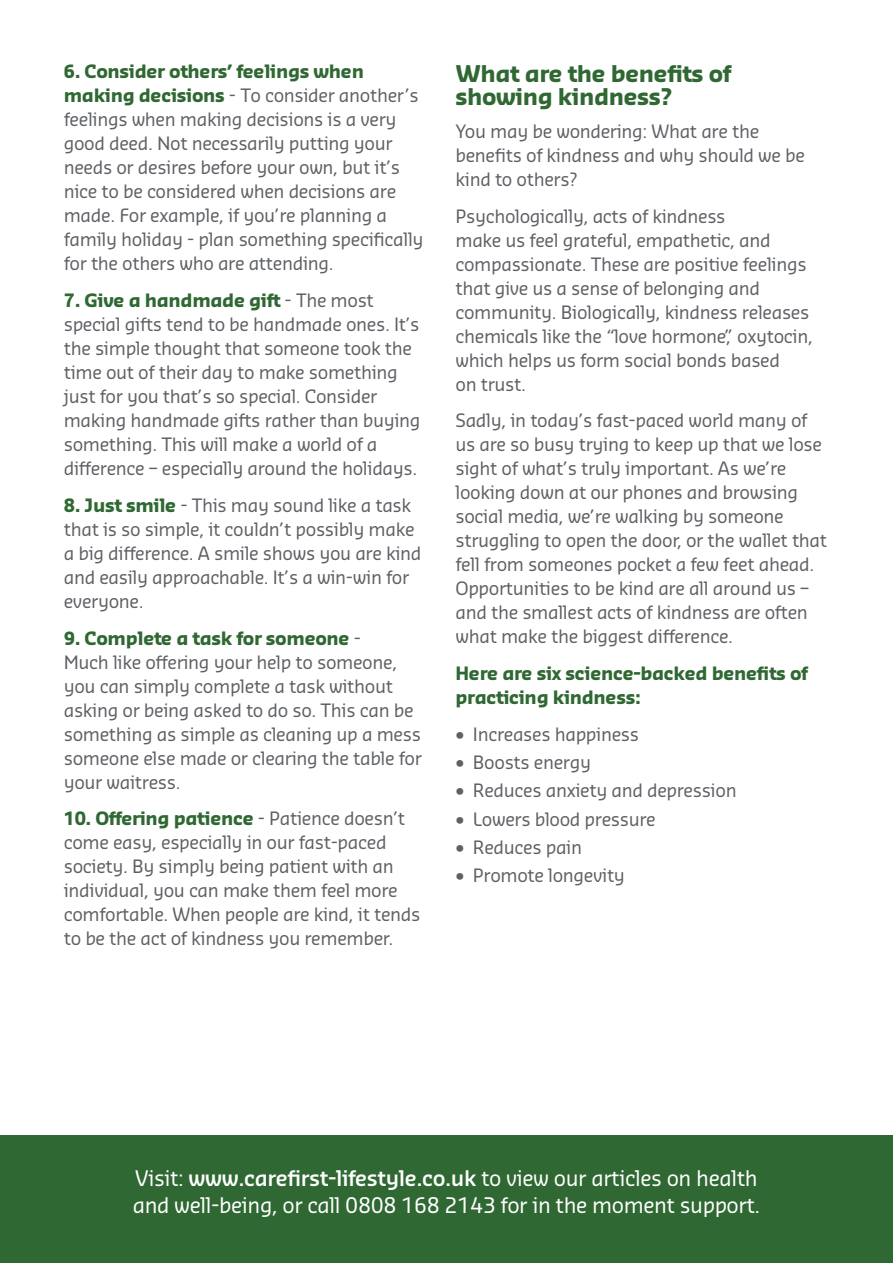
<style>
.page{position:relative;width:893px;height:1263px;background:#fff}
.page>*{position:absolute;margin:0;border:0;box-sizing:border-box;transform-origin:0 0}
.t1{font:700 22.5px/23.2px "Sansa Pro";letter-spacing:-.02em;color:#2f6832}
.t2{font:21px/27px "Sansa Pro";letter-spacing:-.02em;color:#fff}
.t3{font:18px/24px "Sansa Pro";letter-spacing:-.02em;color:#5e6165}
.t4{font:700 18px/24px "Sansa Pro";letter-spacing:-.02em;color:#2f6832}
.s1{font-weight:700;color:#2f6832}
.s2{font-weight:600}
</style>
<div class="page">
<div style="left:0;top:1135px;width:893px;height:128px;background:#2f6832"></div>
<p class="t3" style="left:64px;top:59px;width:361px"><span class="s1">6. Consider others’ feelings when making decisions</span> - To consider another’s feelings when making decisions is a very good deed. Not necessarily putting your needs or desires before your own, but it’s nice to be considered when decisions are made. For example, if you’re planning a family holiday - plan something specifically for the others who are attending.</p>
<p class="t3" style="left:64px;top:288px;width:358px"><span class="s1">7. Give a handmade gift</span> - The most special gifts tend to be handmade ones. It’s the simple thought that someone took the time out of their day to make something just for you that’s so special. Consider making handmade gifts rather than buying something. This will make a world of a difference – especially around the holidays.</p>
<p class="t3" style="left:64px;top:493px;width:359px"><span class="s1">8. Just smile</span> - This may sound like a task that is so simple, it couldn’t possibly make a big difference. A smile shows you are kind and easily approachable. It’s a win-win for everyone.</p>
<p class="t3" style="left:64px;top:625px;width:360px"><span class="s1">9. Complete a task for someone</span> -<br>Much like offering your help to someone, you can simply complete a task without asking or being asked to do so. This can be something as simple as cleaning up a mess someone else made or clearing the table for your waitress.</p>
<p class="t3" style="left:64px;top:806px;width:358px"><span class="s1">10. Offering patience</span> - Patience doesn’t come easy, especially in our fast-paced society. By simply being patient with an individual, you can make them feel more comfortable. When people are kind, it tends to be the act of kindness you remember.</p>
<p class="t1" style="left:455px;top:61px;width:277px">What are the benefits of showing kindness?</p>
<p class="t3" style="left:455px;top:119px;width:351px">You may be wondering: What are the benefits of kindness and why should we be kind to others?</p>
<p class="t3" style="left:455px;top:203px;width:359px">Psychologically, acts of kindness<br>make us feel grateful, empathetic, and compassionate. These are positive feelings that give us a sense of belonging and community. Biologically, kindness releases chemicals like the “love hormone,” oxytocin, which helps us form social bonds based<br>on trust.</p>
<p class="t3" style="left:455px;top:408px;width:373px">Sadly, in today’s fast-paced world many of us are so busy trying to keep up that we lose sight of what’s truly important. As we’re looking down at our phones and browsing social media, we’re walking by someone struggling to open the door, or the wallet that fell from someones pocket a few feet ahead.<br>Opportunities to be kind are all around us – and the smallest acts of kindness are often what make the biggest difference.</p>
<p class="t4" style="left:455px;top:661px;width:354px">Here are six science-backed benefits of practicing kindness:</p>
<p class="t3" style="left:455px;top:721px;width:185px">• Increases happiness</p>
<p class="t3" style="left:455px;top:750px;width:137px">• Boosts energy</p>
<p class="t3" style="left:455px;top:778px;width:283px">• Reduces anxiety and depression</p>
<p class="t3" style="left:455px;top:806px;width:202px">• Lowers blood pressure</p>
<p class="t3" style="left:455px;top:834px;width:128px">• Reduces pain</p>
<p class="t3" style="left:455px;top:863px;width:171px">• Promote longevity</p>
<p class="t2" style="left:133px;top:1164px;width:629px">Visit: <span class="s2">www.carefirst-lifestyle.co.uk</span> to view our articles on health and well-being, or call 0808 168 2143 for in the moment support.</p>
</div>
